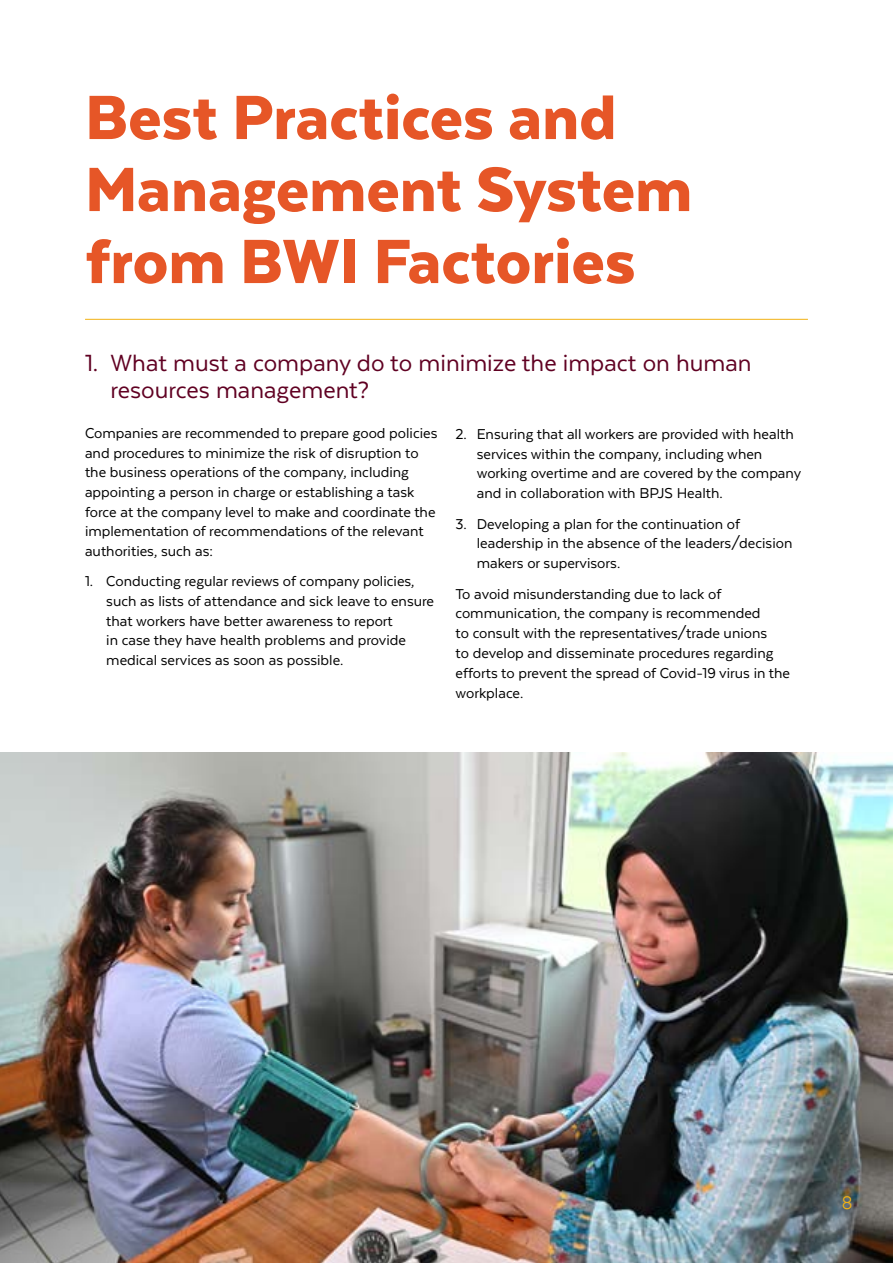
<style>
.page{position:relative;width:893px;height:1263px;background:#fff}
.page>*{position:absolute;margin:0;border:0;box-sizing:border-box;transform-origin:0 0}
.t1{font:900 72px/72px "Texta";color:#e65627}
.t2{font:27px/27px "Texta";color:#600022}
.t3{font:21px "Texta";color:#f2b113}
.t4{font:16.5px/19.8px "Texta";color:#000}
</style>
<div class="page">
<hr style="left:85px;top:319px;width:723px;height:1px;background:#f2b113">
<img style="left:0;top:753px;width:893px;height:510px">
<h1 class="t1" style="left:85px;top:80px;width:609px">Best Practices and<br>Management System from BWI Factories</h1>
<h2 class="t2" style="left:111px;top:349px;width:643px;text-indent:-26px">1. What must a company do to minimize the impact on human resources management?</h2>
<p class="t4" style="left:85px;top:424px;width:354px">Companies are recommended to prepare good policies and procedures to minimize the risk of disruption to the business operations of the company, including appointing a person in charge or establishing a task force at the company level to make and coordinate the implementation of recommendations of the relevant authorities, such as:</p>
<p class="t4" style="left:106px;top:571px;width:329px;text-indent:-21px">1. Conducting regular reviews of company policies, such as lists of attendance and sick leave to ensure that workers have better awareness to report<br>in case they have health problems and provide medical services as soon as possible.</p>
<p class="t4" style="left:477px;top:424px;width:326px;text-indent:-21px">2. Ensuring that all workers are provided with health services within the company, including when working overtime and are covered by the company and in collaboration with BPJS Health.</p>
<p class="t4" style="left:477px;top:514px;width:317px;text-indent:-21px">3. Developing a plan for the continuation of leadership in the absence of the leaders/decision makers or supervisors.</p>
<p class="t4" style="left:455px;top:584px;width:336px">To avoid misunderstanding due to lack of communication, the company is recommended<br>to consult with the representatives/trade unions<br>to develop and disseminate procedures regarding efforts to prevent the spread of Covid-19 virus in the workplace.</p>
<p class="t3" style="left:842px;top:1191px;width:12px">8</p>
</div>
